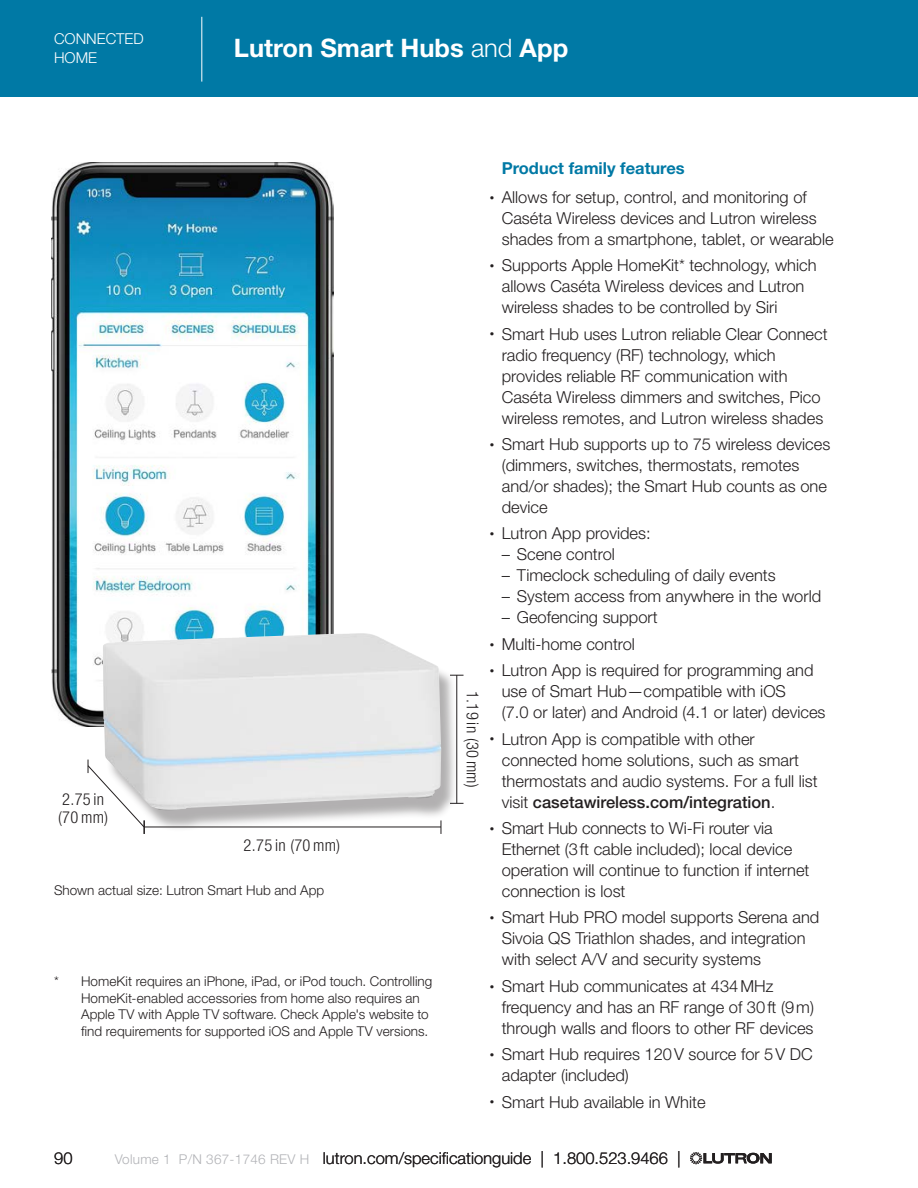
<style>
.page{position:relative;width:918px;height:1188px;background:#fff}
.page>*{position:absolute;margin:0;border:0;box-sizing:border-box;transform-origin:0 0}
.t1{font:700 25.5px "Helvetica Neue LT Std";color:#fff}
.Bulleted_11_14{font:300 16.5px/21px "Helvetica Neue LT Std";color:#231f20}
.Wallbox_Light_Conden{font:300 condensed 16.5px/18px "Helvetica Neue LT Std";letter-spacing:.02em;color:#231f20}
.Wallbox_Front_Bold_1{font:700 16.5px "Helvetica Neue LT Std";color:#0079a5}
.t2{font:300 15px/19.5px "Helvetica Neue LT Std";color:#fff}
.Note_for_Colors{font:300 13.5px/16.5px "Helvetica Neue LT Std";letter-spacing:.005em;color:#231f20}
.text{font:300 13.5px "Helvetica Neue LT Std";color:#231f20}
.s1{font-weight:300}
.s2{font-size:9px}
.s3{font-weight:500}
.s4{font-size:13.5px;color:#b2b3b7}
</style>
<div class="page">
<img style="left:52px;top:162px;width:281px;height:565px">
<svg style="left:87px;top:760px;width:58px;height:74px"></svg>
<div style="left:104px;top:638px;width:355px;height:194px;background:#231f20;opacity:.35"></div>
<img style="left:103px;top:633px;width:338px;height:177px">
<div style="left:0;top:0;width:918px;height:97px;background:#0079a5"></div>
<svg style="left:690px;top:1152px;width:82px;height:12px"></svg>
<hr style="left:201px;top:17px;width:1px;height:65px;background:#fff">
<p class="t2" style="left:54px;top:29px;width:91px">CONNECTED<br>HOME</p>
<p class="t1" style="left:234px;top:33px;width:336px">Lutron Smart Hubs <span class="s1">and</span> App</p>
<p class="Wallbox_Light_Conden" style="left:58px;top:790px;width:51px">2.75 in (70mm)</p>
<p class="Wallbox_Light_Conden" style="left:244px;top:836px;width:98px">2.75 in (70mm)</p>
<p class="text" style="left:54px;top:882px;width:272px">Shown actual size: Lutron Smart Hub and App</p>
<p class="Note_for_Colors" style="left:81px;top:973px;width:353px;text-indent:-27px">* HomeKit requires an iPhone, iPad, or iPod touch. Controlling HomeKit‑enabled accessories from home also requires an Apple TV with Apple TV software. Check Apple's website to find requirements for supported iOS and Apple TV versions.</p>
<p class="Wallbox_Light_Conden" style="left:482px;top:691px;width:98px;rotate:90deg">1.19 in (30mm)</p>
<p class="Wallbox_Front_Bold_1" style="left:502px;top:158px;width:184px">Product family features</p>
<p class="Bulleted_11_14" style="left:502px;top:186px;width:333px;text-indent:-12px"><span class="s2">•</span> Allows for setup, control, and monitoring of<br>Caséta Wireless devices and Lutron wireless shades from a smartphone, tablet, or wearable</p>
<p class="Bulleted_11_14" style="left:502px;top:255px;width:316px;text-indent:-12px"><span class="s2">•</span> Supports Apple HomeKit* technology, which allows Caséta Wireless devices and Lutron wireless shades to be controlled by Siri</p>
<p class="Bulleted_11_14" style="left:502px;top:323px;width:327px;text-indent:-12px"><span class="s2">•</span> Smart Hub uses Lutron reliable Clear Connect radio frequency (RF) technology, which provides reliable RF communication with Caséta Wireless dimmers and switches, Pico wireless remotes, and Lutron wireless shades</p>
<p class="Bulleted_11_14" style="left:502px;top:433px;width:330px;text-indent:-12px"><span class="s2">•</span> Smart Hub supports up to 75 wireless devices (dimmers, switches, thermostats, remotes and/or shades); the Smart Hub counts as one device</p>
<p class="Bulleted_11_14" style="left:490px;top:523px;width:162px"><span class="s2">•</span> Lutron App provides:</p>
<p class="Bulleted_11_14" style="left:502px;top:544px;width:115px">– Scene control</p>
<p class="Bulleted_11_14" style="left:502px;top:565px;width:275px">– Timeclock scheduling of daily events</p>
<p class="Bulleted_11_14" style="left:502px;top:586px;width:321px">– System access from anywhere in the world</p>
<p class="Bulleted_11_14" style="left:502px;top:607px;width:157px">– Geofencing support</p>
<p class="Bulleted_11_14" style="left:490px;top:633px;width:147px"><span class="s2">•</span> Multi-home control</p>
<p class="Bulleted_11_14" style="left:502px;top:660px;width:325px;text-indent:-12px"><span class="s2">•</span> Lutron App is required for programming and use of Smart Hub—compatible with iOS<br>(7.0 or later) and Android (4.1 or later) devices</p>
<p class="Bulleted_11_14" style="left:502px;top:728px;width:317px;text-indent:-12px"><span class="s2">•</span> Lutron App is compatible with other connected home solutions, such as smart thermostats and audio systems. For a full list visit <span class="s3">casetawireless.com/integration</span>.</p>
<p class="Bulleted_11_14" style="left:502px;top:817px;width:309px;text-indent:-12px"><span class="s2">•</span> Smart Hub connects to Wi-Fi router via Ethernet (3ft cable included); local device operation will continue to function if internet connection is lost</p>
<p class="Bulleted_11_14" style="left:502px;top:907px;width:319px;text-indent:-12px"><span class="s2">•</span> Smart Hub PRO model supports Serena and<br>Sivoia QS Triathlon shades, and integration with select A/V and security systems</p>
<p class="Bulleted_11_14" style="left:502px;top:975px;width:314px;text-indent:-12px"><span class="s2">•</span> Smart Hub communicates at 434MHz frequency and has an RF range of 30ft (9m) through walls and floors to other RF devices</p>
<p class="Bulleted_11_14" style="left:502px;top:1044px;width:313px;text-indent:-12px"><span class="s2">•</span> Smart Hub requires 120V source for 5V DC adapter (included)</p>
<p class="Bulleted_11_14" style="left:490px;top:1091px;width:217px"><span class="s2">•</span> Smart Hub available in White</p>
<p class="Bulleted_11_14" style="left:54px;top:1147px;width:20px">90</p>
<p class="Bulleted_11_14" style="left:115px;top:1148px;width:568px"><span class="s4">Volume 1 P/N 367-1746 REV H</span> lutron.com/specificationguide | 1.800.523.9466 |</p>
</div>
